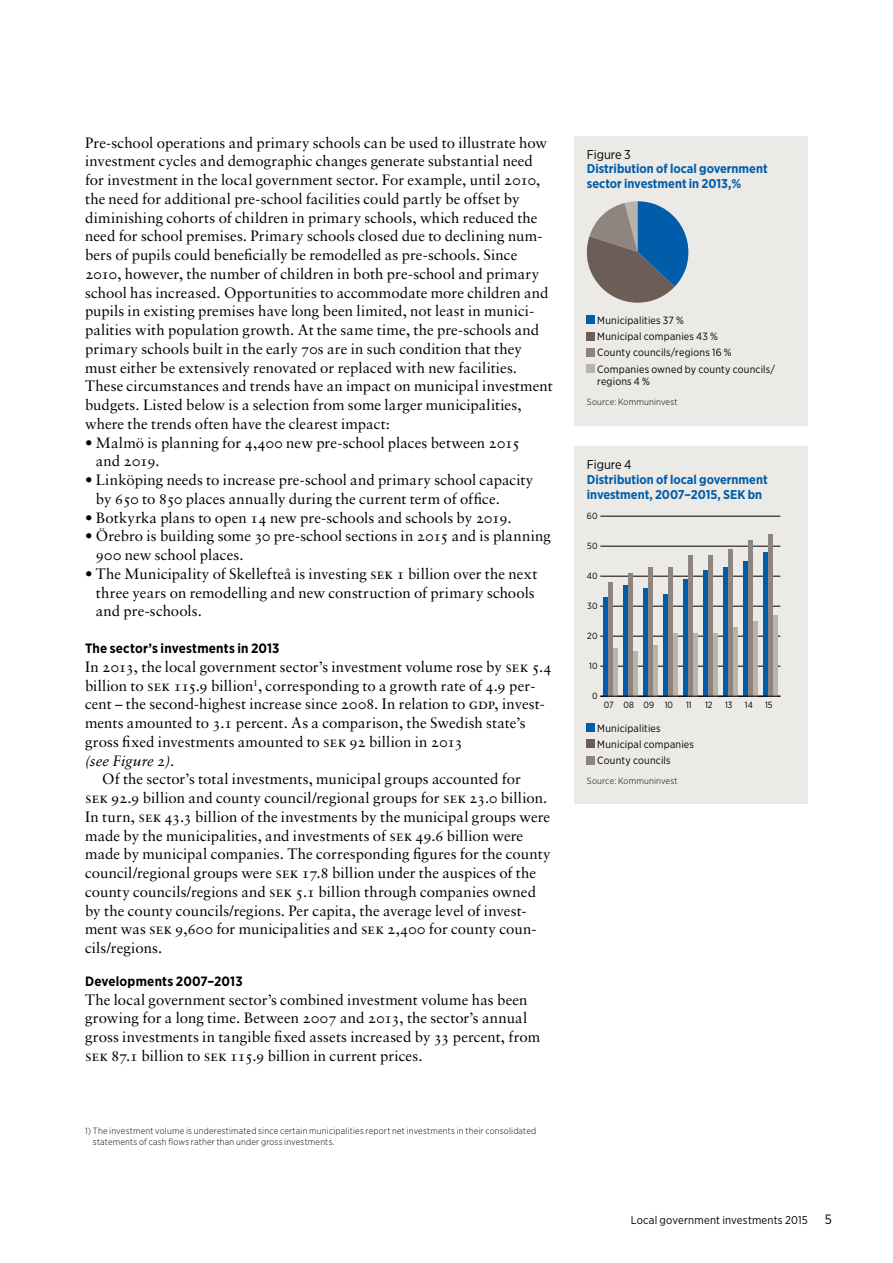
<style>
.page{position:relative;width:893px;height:1263px;background:#fff}
.page>*{position:absolute;margin:0;border:0;box-sizing:border-box;transform-origin:0 0}
.t1{font:15px/18.8px "Sabon LT Std";letter-spacing:.005em;color:#000}
.t2{font:italic 15px "Sabon LT Std";letter-spacing:.01em;color:#000}
.t3{font:700 13.5px "Gotham Narrow";letter-spacing:.015em;color:#000}
.t4{font:13.5px "Gotham Narrow";color:#000}
.t5{font:700 12.75px/15px "Gotham Narrow";color:#005da9}
.t6{font:12.75px "Gotham Narrow";color:#000}
.t7{font:11.25px "Gotham Narrow";letter-spacing:.015em;color:#000}
.t8{font:10.5px/16.2px "Gotham Narrow";letter-spacing:.02em;color:#000}
.t9{font:300 9px/10.5px "Gotham Narrow";letter-spacing:.02em;color:#000}
.t10{font:9px "Gotham Narrow";color:#000}
</style>
<div class="page">
<div style="left:574px;top:446px;width:234px;height:358px;background:#eceae6"></div>
<hr style="left:600px;top:666px;width:180px;height:1px;background:#000">
<hr style="left:600px;top:636px;width:180px;height:1px;background:#000">
<hr style="left:600px;top:606px;width:180px;height:1px;background:#000">
<hr style="left:600px;top:576px;width:180px;height:1px;background:#000">
<hr style="left:600px;top:546px;width:180px;height:1px;background:#000">
<hr style="left:600px;top:516px;width:180px;height:1px;background:#000">
<div style="left:613px;top:648px;width:5px;height:48px;background:#b9b3ae"></div>
<div style="left:633px;top:651px;width:5px;height:45px;background:#b9b3ae"></div>
<div style="left:653px;top:645px;width:5px;height:51px;background:#b9b3ae"></div>
<div style="left:673px;top:633px;width:5px;height:63px;background:#b9b3ae"></div>
<div style="left:693px;top:633px;width:5px;height:63px;background:#b9b3ae"></div>
<div style="left:713px;top:633px;width:5px;height:63px;background:#b9b3ae"></div>
<div style="left:733px;top:627px;width:5px;height:69px;background:#b9b3ae"></div>
<div style="left:753px;top:621px;width:5px;height:75px;background:#b9b3ae"></div>
<div style="left:773px;top:615px;width:5px;height:81px;background:#b9b3ae"></div>
<hr style="left:608px;top:582px;width:4px;height:114px;background:#8e8581">
<hr style="left:628px;top:573px;width:4px;height:123px;background:#8e8581">
<hr style="left:648px;top:567px;width:4px;height:129px;background:#8e8581">
<hr style="left:668px;top:567px;width:4px;height:129px;background:#8e8581">
<hr style="left:688px;top:555px;width:4px;height:141px;background:#8e8581">
<hr style="left:708px;top:555px;width:4px;height:141px;background:#8e8581">
<hr style="left:728px;top:549px;width:4px;height:147px;background:#8e8581">
<hr style="left:748px;top:540px;width:4px;height:156px;background:#8e8581">
<hr style="left:768px;top:534px;width:4px;height:162px;background:#8e8581">
<hr style="left:603px;top:597px;width:4px;height:99px;background:#005da9">
<hr style="left:623px;top:585px;width:4px;height:111px;background:#005da9">
<hr style="left:643px;top:588px;width:4px;height:108px;background:#005da9">
<hr style="left:663px;top:594px;width:4px;height:102px;background:#005da9">
<hr style="left:683px;top:579px;width:4px;height:117px;background:#005da9">
<hr style="left:703px;top:570px;width:4px;height:126px;background:#005da9">
<hr style="left:723px;top:567px;width:4px;height:129px;background:#005da9">
<hr style="left:743px;top:561px;width:4px;height:135px;background:#005da9">
<hr style="left:763px;top:552px;width:4px;height:144px;background:#005da9">
<hr style="left:600px;top:696px;width:180px;height:1px;background:#000">
<div style="left:587px;top:723px;width:8px;height:9px;background:#005da9"></div>
<div style="left:587px;top:740px;width:8px;height:8px;background:#6c5e57"></div>
<div style="left:587px;top:756px;width:8px;height:8px;background:#8e8581"></div>
<div style="left:574px;top:136px;width:234px;height:289px;background:#eceae6"></div>
<svg style="left:587px;top:201px;width:101px;height:102px"></svg>
<div style="left:587px;top:316px;width:8px;height:8px;background:#005da9"></div>
<div style="left:587px;top:332px;width:8px;height:8px;background:#6c5e57"></div>
<div style="left:587px;top:348px;width:8px;height:8px;background:#8e8581"></div>
<div style="left:587px;top:364px;width:8px;height:9px;background:#b9b3ae"></div>
<p class="t1" style="left:85px;top:133px;width:469px">Pre-school operations and primary schools can be used to illustrate how investment cycles and demographic changes generate substantial need for investment in the local government sector. For example, until 2010, the need for additional pre-school facilities could partly be offset by diminishing cohorts of children in primary schools, which reduced the need for school premises. Primary schools closed due to declining num&shy;bers of pupils could beneficially be remodelled as pre-schools. Since 2010, however, the number of children in both pre-school and primary school has increased. Opportunities to accommodate more children and pupils in existing premises have long been limited, not least in munici&shy;palities with population growth. At the same time, the pre-schools and primary schools built in the early 70s are in such condition that they must either be extensively renovated or replaced with new facilities.<br>These circumstances and trends have an impact on municipal investment budgets. Listed below is a selection from some larger municipalities, where the trends often have the clearest impact:</p>
<p class="t1" style="left:96px;top:433px;width:426px;text-indent:-11px">• Malmö is planning for 4,400 new pre-school places between 2015 and 2019.</p>
<p class="t1" style="left:96px;top:470px;width:439px;text-indent:-11px">• Linköping needs to increase pre-school and primary school capacity by 650 to 850 places annually during the current term of office.</p>
<p class="t1" style="left:85px;top:508px;width:428px">• Botkyrka plans to open 14 new pre-schools and schools by 2019.</p>
<p class="t1" style="left:96px;top:527px;width:457px;text-indent:-11px">• Örebro is building some 30 pre-school sections in 2015 and is planning<br>900 new school places.</p>
<p class="t1" style="left:96px;top:564px;width:443px;text-indent:-11px">• The Municipality of Skellefteå is investing SEK 1 billion over the next three years on remodelling and new construction of primary schools and pre-schools.</p>
<p class="t3" style="left:85px;top:640px;width:196px">The sector’s investments in 2013</p>
<p class="t1" style="left:85px;top:657px;width:468px">In 2013, the local government sector’s investment volume rose by SEK 5.4 billion to SEK 115.9 billion<sup>1</sup>, corresponding to a growth rate of 4.9 per&shy;cent – the second-highest increase since 2008. In relation to GDP, invest&shy;ments amounted to 3.1 percent. As a comparison, the Swedish state’s gross fixed investments amounted to SEK 92 billion in 2013</p>
<p class="t2" style="left:85px;top:752px;width:91px">(see Figure 2).</p>
<p class="t1" style="left:85px;top:770px;width:467px;text-indent:17px">Of the sector’s total investments, municipal groups accounted for<br>SEK 92.9 billion and county council/regional groups for SEK 23.0 billion.<br>In turn, SEK 43.3 billion of the investments by the municipal groups were made by the municipalities, and investments of SEK 49.6 billion were made by municipal companies. The corresponding figures for the county council/regional groups were SEK 17.8 billion under the auspices of the county councils/regions and SEK 5.1 billion through companies owned by the county councils/regions. Per capita, the average level of invest&shy;ment was SEK 9,600 for municipalities and SEK 2,400 for county coun&shy;cils/regions.</p>
<p class="t3" style="left:85px;top:972px;width:159px">Developments 2007–2013</p>
<p class="t1" style="left:85px;top:990px;width:457px">The local government sector’s combined investment volume has been growing for a long time. Between 2007 and 2013, the sector’s annual gross investments in tangible fixed assets increased by 33 percent, from SEK 87.1 billion to SEK 115.9 billion in current prices.</p>
<p class="t9" style="left:93px;top:1125px;width:445px;text-indent:-8px">1) The investment volume is underestimated since certain municipalities report net investments in their consolidated statements of cash flows rather than under gross investments.</p>
<p class="t6" style="left:587px;top:147px;width:46px">Figure 3</p>
<p class="t5" style="left:587px;top:161px;width:182px">Distribution of local government sector investment in 2013,%</p>
<p class="t8" style="left:597px;top:312px;width:180px">Municipalities 37 %<br>Municipal companies 43 %<br>County councils/regions 16 %<br>Companies owned by county councils/</p>
<p class="t8" style="left:597px;top:373px;width:54px">regions 4 %</p>
<p class="t9" style="left:587px;top:396px;width:92px">Source: Kommuninvest</p>
<p class="t6" style="left:587px;top:457px;width:46px">Figure 4</p>
<p class="t5" style="left:587px;top:472px;width:182px">Distribution of local government investment, 2007–2015, SEK bn</p>
<p class="t10" style="left:587px;top:511px;width:12px">60</p>
<p class="t10" style="left:587px;top:541px;width:12px">50</p>
<p class="t10" style="left:587px;top:571px;width:12px">40</p>
<p class="t10" style="left:587px;top:601px;width:12px">30</p>
<p class="t10" style="left:587px;top:631px;width:12px">20</p>
<p class="t10" style="left:589px;top:661px;width:10px">10</p>
<p class="t10" style="left:592px;top:691px;width:7px">0</p>
<p class="t10" style="left:604px;top:699px;width:71px">07 08 09 10</p>
<p class="t10" style="left:686px;top:699px;width:7px">11</p>
<p class="t10" style="left:705px;top:699px;width:9px">12</p>
<p class="t10" style="left:725px;top:699px;width:9px">13</p>
<p class="t10" style="left:745px;top:699px;width:10px">14</p>
<p class="t10" style="left:765px;top:699px;width:9px">15</p>
<p class="t8" style="left:597px;top:720px;width:98px">Municipalities<br>Municipal companies<br>County councils</p>
<p class="t9" style="left:587px;top:776px;width:92px">Source: Kommuninvest</p>
<p class="t7" style="left:631px;top:1213px;width:179px">Local government investments 2015</p>
<p class="t4" style="left:825px;top:1211px;width:9px">5</p>
</div>
